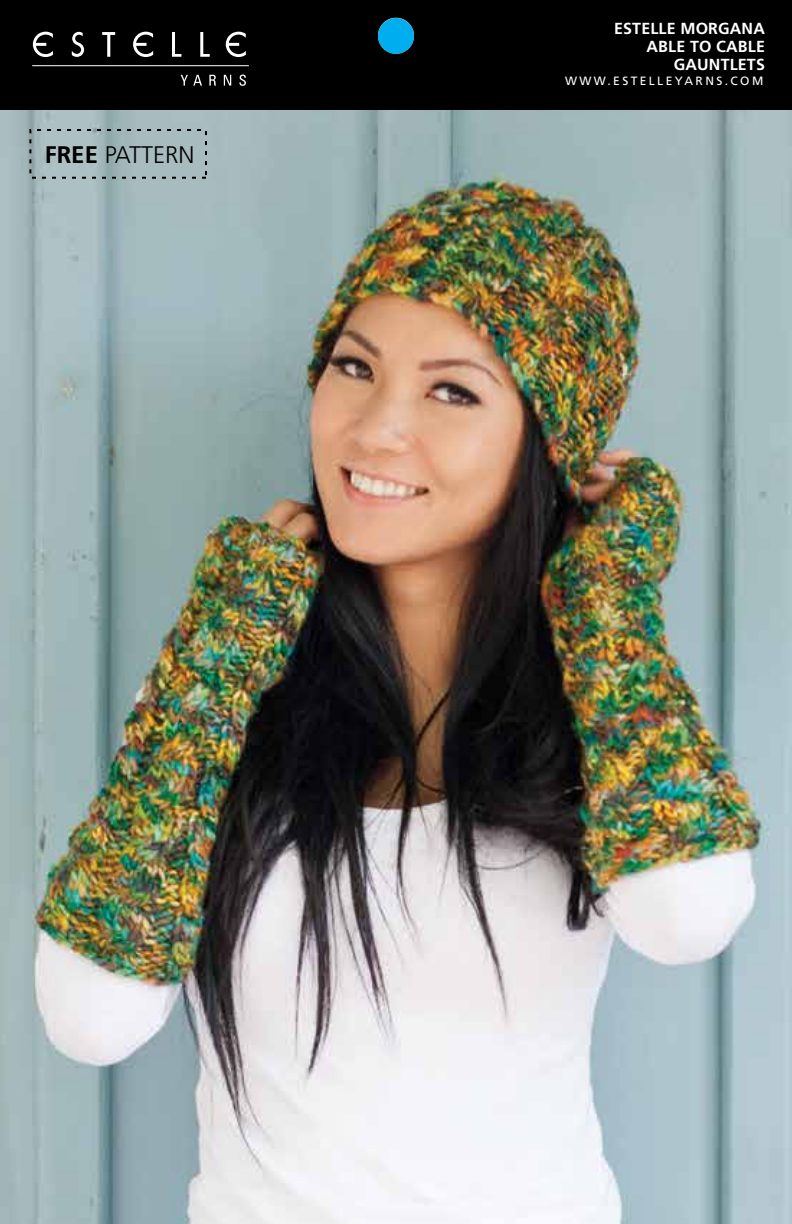
<style>
.page{position:relative;width:792px;height:1224px;background:#fff}
.page>*{position:absolute;margin:0;border:0;box-sizing:border-box;transform-origin:0 0}
.t1{font:300 24px "Frutiger";color:#000}
.t2{font:700 16px/18px "Frutiger";letter-spacing:.01em;color:#fff;text-align:right}
.t3{font:12px "Frutiger";letter-spacing:.2em;color:#fff}
.s1{font-weight:700}
</style>
<div class="page">
<img style="left:0;top:110px;width:792px;height:1114px">
<div style="left:0;top:0;width:792px;height:110px;background:#000"></div>
<img style="left:32px;top:31px;width:217px;height:55px">
<svg style="left:33px;top:32px;width:20px;height:25px"></svg>
<svg style="left:72px;top:32px;width:12px;height:25px"></svg>
<svg style="left:102px;top:32px;width:13px;height:25px"></svg>
<svg style="left:133px;top:32px;width:20px;height:25px"></svg>
<svg style="left:172px;top:32px;width:9px;height:25px"></svg>
<svg style="left:200px;top:32px;width:10px;height:25px"></svg>
<svg style="left:226px;top:32px;width:20px;height:25px"></svg>
<svg style="left:181px;top:75px;width:21px;height:11px"></svg>
<svg style="left:209px;top:75px;width:7px;height:11px"></svg>
<svg style="left:224px;top:75px;width:7px;height:11px"></svg>
<svg style="left:239px;top:75px;width:7px;height:11px"></svg>
<hr style="left:32px;top:65px;width:217px;height:1px;background:#fff">
<div style="left:29px;top:129px;width:178px;height:50px;border:2px dashed #000"></div>
<div style="left:378px;top:18px;width:36px;height:36px;background:#00aeef;border-radius:50%"></div>
<h1 class="t1" style="left:45px;top:141px;width:151px"><span class="s1">FREE</span> PATTERN</h1>
<p class="t2" style="left:614px;top:20px;width:152px">ESTELLE MORGANA<br>ABLE TO CABLE<br>GAUNTLETS</p>
<p class="t3" style="left:565px;top:73px;width:200px">WWW.ESTELLEYARNS.COM</p>
</div>
